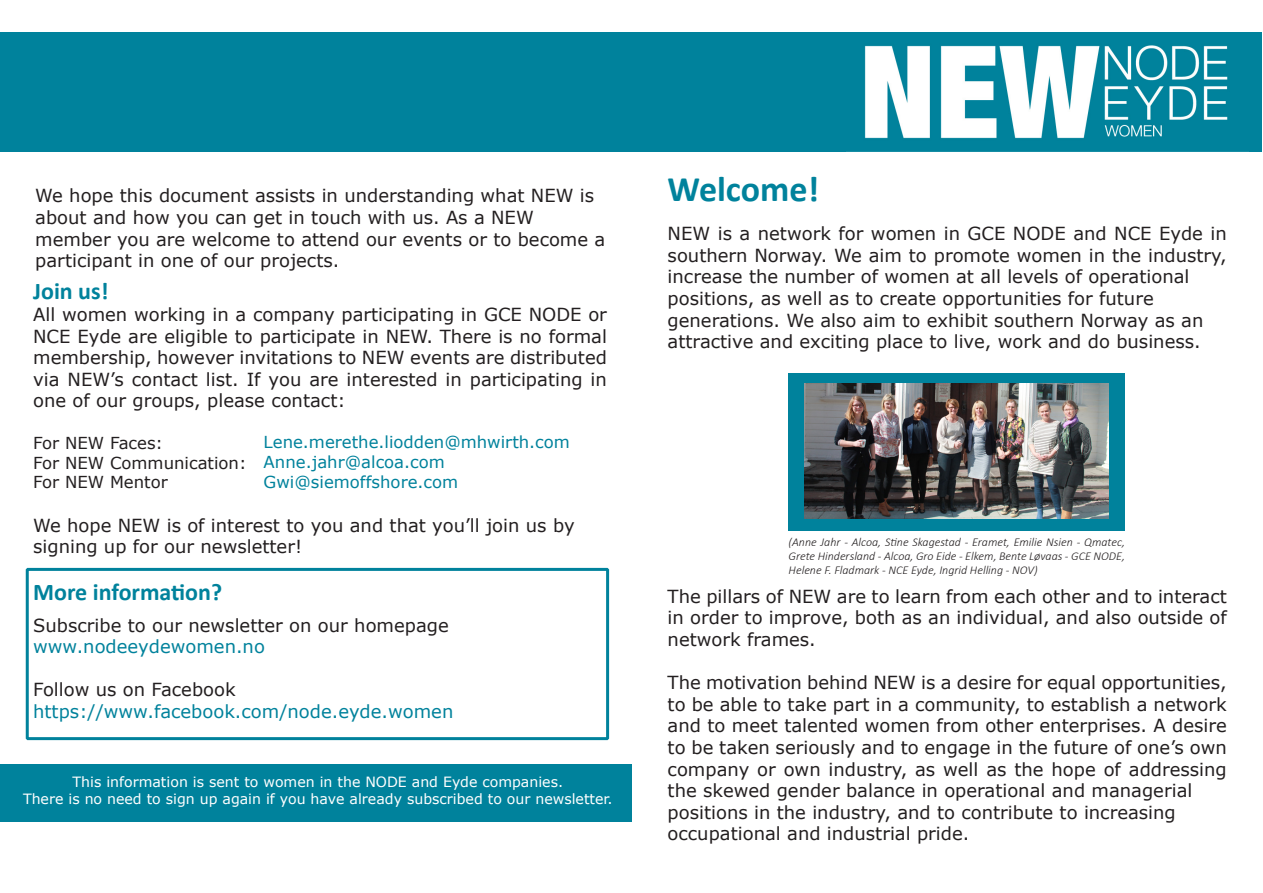
<style>
.page{position:relative;width:1263px;height:893px;background:#fff}
.page>*{position:absolute;margin:0;border:0;box-sizing:border-box;transform-origin:0 0}
.t1{font:700 36px "Calibri";color:#00829c}
.t2{font:700 24px "Calibri";color:#00829c}
.t3{font:18px/21.6px "Verdana";color:#231f20;text-align:justify}
.t4{font:18px "Verdana";color:#00829c}
.t5{font:16.5px "Verdana";color:#00829c}
.t6{font:16.5px "Verdana";color:#231f20}
.t7{font:14.1px "Verdana";color:#fff}
.t8{font:italic 300 12px/14.4px "Calibri";color:#231f20;text-align:justify}
</style>
<div class="page">
<div style="left:26px;top:568px;width:583px;height:172px;background:#fff;border:3px solid #00829c"></div>
<div style="left:1px;top:32px;width:1261px;height:120px;background:#00829c"></div>
<img style="left:846px;top:45px;width:402px;height:107px">
<div style="left:789px;top:373px;width:336px;height:157px;background:#00829c"></div>
<img style="left:804px;top:384px;width:304px;height:134px">
<div style="left:0;top:765px;width:631px;height:57px;background:#00829c"></div>
<p class="t3" style="left:35px;top:185px;width:560px">We hope this document assists in understanding what NEW is about and how you can get in touch with us. As a NEW</p>
<p class="t3" style="left:35px;top:228px;width:572px">member you are welcome to attend our events or to become a participant in one of our projects.</p>
<p class="t2" style="left:33px;top:275px;width:77px">Join us!</p>
<p class="t3" style="left:33px;top:303px;width:575px">All women working in a company participating in GCE NODE or NCE Eyde are eligible to participate in NEW. There is no formal membership, however invitations to NEW events are distributed via NEW’s contact list. If you are interested in participating in one of our groups, please contact:</p>
<p class="t6" style="left:33px;top:431px;width:131px">For NEW Faces:</p>
<p class="t6" style="left:33px;top:451px;width:215px">For NEW Communication:</p>
<p class="t6" style="left:33px;top:471px;width:136px">For NEW Mentor</p>
<p class="t3" style="left:33px;top:514px;width:543px">We hope NEW is of interest to you and that you’ll join us by signing up for our newsletter!</p>
<p class="t2" style="left:33px;top:577px;width:191px">More information?</p>
<p class="t5" style="left:264px;top:431px;width:308px">Lene.merethe.liodden@mhwirth.com</p>
<p class="t5" style="left:264px;top:451px;width:183px">Anne.jahr@alcoa.com</p>
<p class="t5" style="left:264px;top:471px;width:196px">Gwi@siemoffshore.com</p>
<p class="t3" style="left:33px;top:614px;width:417px">Subscribe to our newsletter on our homepage</p>
<p class="t4" style="left:33px;top:634px;width:233px">www.nodeeydewomen.no</p>
<p class="t3" style="left:33px;top:679px;width:204px">Follow us on Facebook</p>
<p class="t4" style="left:33px;top:699px;width:422px">https://www.facebook.com/node.eyde.women</p>
<p class="t7" style="left:72px;top:772px;width:492px">This information is sent to women in the NODE and Eyde companies.</p>
<p class="t7" style="left:23px;top:789px;width:591px">There is no need to sign up again if you have already subscribed to our newsletter.</p>
<p class="t1" style="left:668px;top:166px;width:153px">Welcome!</p>
<p class="t3" style="left:668px;top:223px;width:561px">NEW is a network for women in GCE NODE and NCE Eyde in southern Norway. We aim to promote women in the industry, increase the number of women at all levels of operational</p>
<p class="t3" style="left:668px;top:287px;width:488px">positions, as well as to create opportunities for future</p>
<p class="t3" style="left:668px;top:309px;width:537px">generations. We also aim to exhibit southern Norway as an</p>
<p class="t3" style="left:668px;top:331px;width:534px">attractive and exciting place to live, work and do business.</p>
<p class="t8" style="left:789px;top:534px;width:338px">(Anne Jahr - Alcoa, Stine Skagestad - Eramet, Emilie Nsien - Qmatec, Grete Hindersland - Alcoa, Gro Eide - Elkem, Bente Løvaas - GCE NODE, Helene F. Fladmark - NCE Eyde, Ingrid Helling - NOV)</p>
<p class="t3" style="left:668px;top:585px;width:561px">The pillars of NEW are to learn from each other and to interact in order to improve, both as an individual, and also outside of network frames.</p>
<p class="t3" style="left:668px;top:672px;width:561px">The motivation behind NEW is a desire for equal opportunities, to be able to take part in a community, to establish a network and to meet talented women from other enterprises. A desire to be taken seriously and to engage in the future of one’s own company or own industry, as well as the hope of addressing the skewed gender balance in operational and managerial</p>
<p class="t3" style="left:668px;top:801px;width:510px">positions in the industry, and to contribute to increasing</p>
<p class="t3" style="left:668px;top:823px;width:303px">occupational and industrial pride.</p>
</div>
